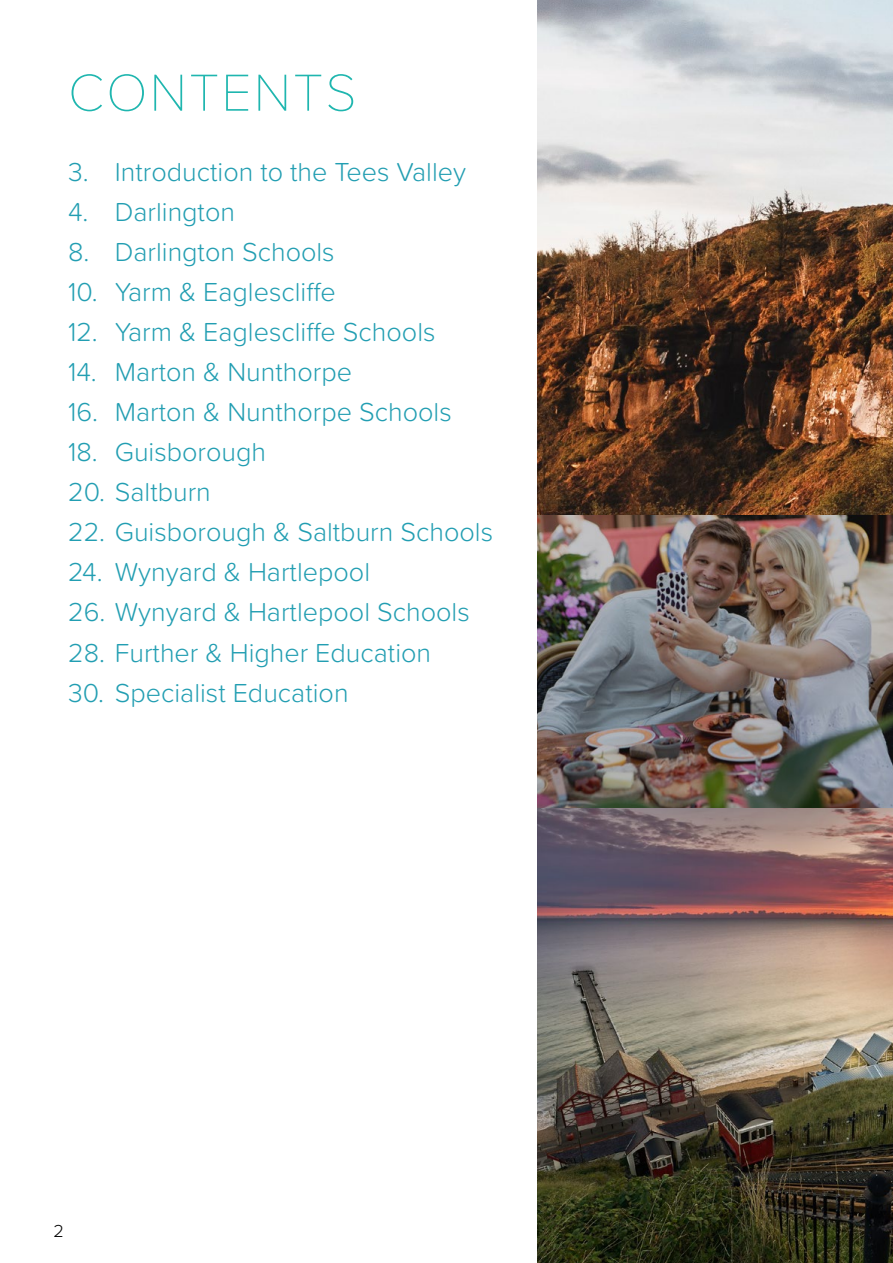
<style>
.page{position:relative;width:893px;height:1263px;background:#fff}
.page>*{position:absolute;margin:0;border:0;box-sizing:border-box;transform-origin:0 0}
.t1{font:100 54px "Proxima Nova T";letter-spacing:.04em;color:#1fb6af}
.t2{font:300 27px "Proxima Soft";color:#229eb2}
.t3{font:300 18px "Proxima Nova";color:#000}
</style>
<div class="page">
<img style="left:537px;top:0;width:356px;height:516px">
<img style="left:537px;top:516px;width:356px;height:292px">
<img style="left:537px;top:808px;width:356px;height:455px">
<h1 class="t1" style="left:68px;top:52px;width:290px">CONTENTS</h1>
<p class="t2" style="left:68px;top:152px;width:400px">3. Introduction to the Tees Valley</p>
<p class="t2" style="left:68px;top:192px;width:169px">4. Darlington</p>
<p class="t2" style="left:68px;top:232px;width:268px">8. Darlington Schools</p>
<p class="t2" style="left:68px;top:272px;width:269px">10. Yarm &amp; Eaglescliffe</p>
<p class="t2" style="left:68px;top:312px;width:369px">12. Yarm &amp; Eaglescliffe Schools</p>
<p class="t2" style="left:68px;top:352px;width:286px">14. Marton &amp; Nunthorpe</p>
<p class="t2" style="left:68px;top:392px;width:385px">16. Marton &amp; Nunthorpe Schools</p>
<p class="t2" style="left:68px;top:432px;width:200px">18. Guisborough</p>
<p class="t2" style="left:68px;top:472px;width:144px">20. Saltburn</p>
<p class="t2" style="left:68px;top:512px;width:427px">22. Guisborough &amp; Saltburn Schools</p>
<p class="t2" style="left:68px;top:552px;width:304px">24. Wynyard &amp; Hartlepool</p>
<p class="t2" style="left:68px;top:592px;width:403px">26. Wynyard &amp; Hartlepool Schools</p>
<p class="t2" style="left:68px;top:632px;width:365px">28. Further &amp; Higher Education</p>
<p class="t2" style="left:68px;top:672px;width:282px">30. Specialist Education</p>
<p class="t3" style="left:54px;top:1218px;width:12px">2</p>
</div>
